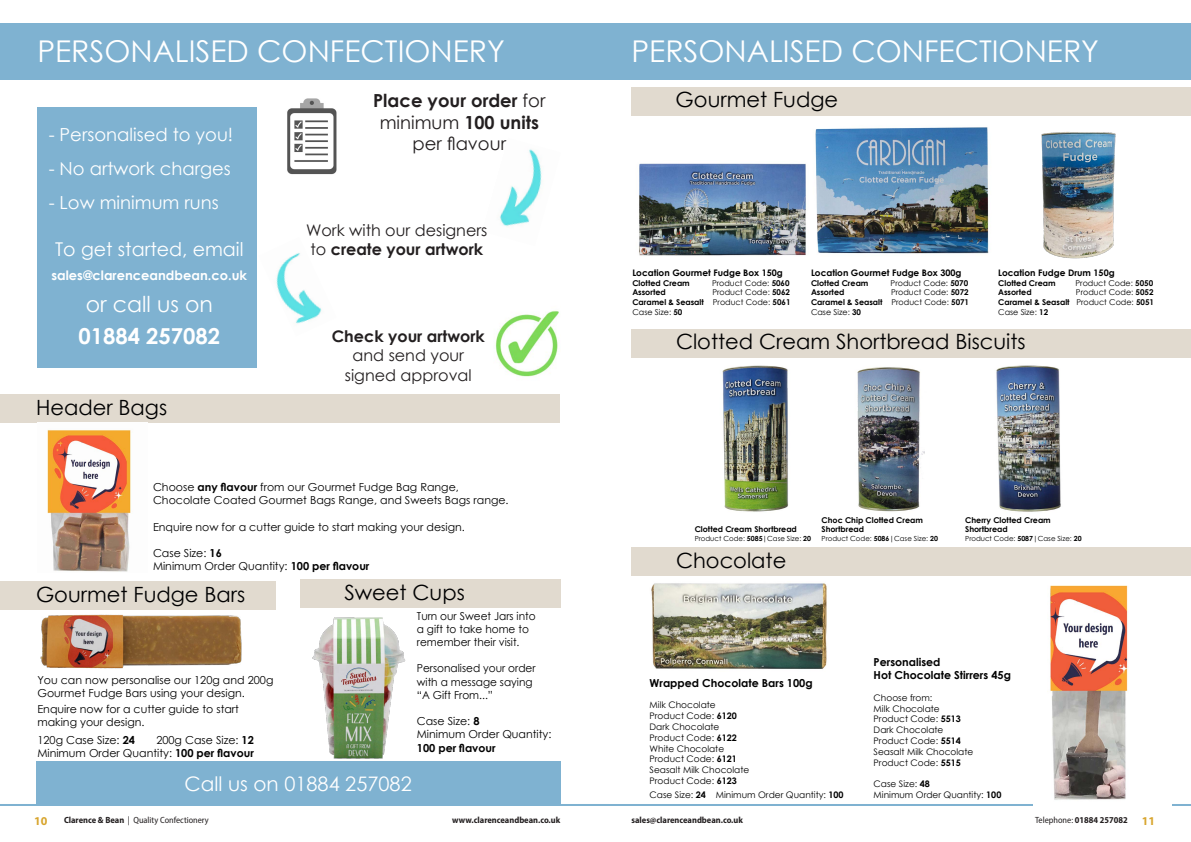
<style>
.page{position:relative;width:1191px;height:842px;background:#fff}
.page>*{position:absolute;margin:0;border:0;box-sizing:border-box;transform-origin:0 0}
.t1{font:30px "Century Gothic";color:#fff}
.t2{font:700 22px "Century Gothic";color:#fff}
.t3{font:22px "Century Gothic";color:#fff}
.t4{font:21px "Century Gothic";color:#000001}
.t5{font:20px "Century Gothic";color:#fff}
.t6{font:19px "Century Gothic";color:#fff}
.t7{font:18px "Century Gothic";color:#fff}
.t8{font:700 18px/21.6px "Century Gothic";color:#231f20;text-align:center}
.t9{font:18px "Century Gothic";color:#231f20}
.t10{font:16px/19.2px "Century Gothic";color:#231f20}
.t11{font:700 16px "Century Gothic";color:#231f20}
.t12{font:700 13px "Century Gothic";color:#fff}
.t13{font:700 12px "Myriad Pro";color:#d8a52e}
.t14{font:11px/13.2px "Century Gothic";color:#000}
.t15{font:11px/13.2px "Century Gothic";color:#000;scale:.96 1}
.t16{font:700 11px "Century Gothic";color:#000}
.t17{font:9px/10.8px "Century Gothic";color:#000}
.t18{font:700 semi-condensed 9px "Myriad Pro";color:#231f20}
.t19{font:700 9px "Century Gothic";color:#000}
.t20{font:semi-condensed 9px "Myriad Pro";color:#231f20}
.t21{font:700 8px/9.6px "Century Gothic";color:#000}
.t22{font:8px "Century Gothic";color:#000}
.t23{font:7px "Century Gothic";color:#000}
.s1{font-weight:400}
.s2{font-weight:700}
.s3{font-stretch:normal;font-size:12px;color:#d8a52e}
</style>
<div class="page">
<div style="left:587px;top:23px;width:604px;height:56px;background:#7fb2d1"></div>
<hr style="left:578px;top:804px;width:613px;height:2px;background:#7fb2d1">
<div style="left:0;top:23px;width:595px;height:56px;background:#7fb2d1"></div>
<hr style="left:0;top:804px;width:609px;height:2px;background:#7fb2d1">
<img style="left:1033px;top:585px;width:138px;height:221px">
<div style="left:0;top:394px;width:559px;height:28px;background:#e1dacf"></div>
<img style="left:722px;top:365px;width:67px;height:147px">
<img style="left:857px;top:367px;width:68px;height:145px">
<img style="left:996px;top:365px;width:65px;height:147px">
<div style="left:632px;top:547px;width:559px;height:28px;background:#e1dacf"></div>
<img style="left:651px;top:583px;width:176px;height:86px">
<img style="left:500px;top:149px;width:42px;height:78px">
<img style="left:276px;top:253px;width:46px;height:71px">
<div style="left:37px;top:108px;width:220px;height:260px;background:#7fb2d1"></div>
<div style="left:36px;top:762px;width:524px;height:44px;background:#7fb2d1"></div>
<img style="left:47px;top:430px;width:84px;height:142px">
<div style="left:631px;top:87px;width:560px;height:28px;background:#e1dacf"></div>
<img style="left:639px;top:163px;width:167px;height:93px">
<img style="left:815px;top:127px;width:174px;height:127px">
<img style="left:1041px;top:132px;width:75px;height:126px">
<img style="left:287px;top:98px;width:50px;height:77px">
<img style="left:495px;top:310px;width:64px;height:67px">
<div style="left:632px;top:329px;width:559px;height:28px;background:#e1dacf"></div>
<div style="left:0;top:581px;width:275px;height:28px;background:#e1dacf"></div>
<div style="left:300px;top:579px;width:261px;height:28px;background:#e1dacf"></div>
<img style="left:302px;top:617px;width:110px;height:145px">
<img style="left:40px;top:614px;width:202px;height:55px">
<p class="t1" style="left:37px;top:30px;width:469px">PERSONALISED CONFECTIONERY</p>
<p class="t1" style="left:631px;top:30px;width:469px">PERSONALISED CONFECTIONERY</p>
<p class="t7" style="left:49px;top:122px;width:186px">- Personalised to you!</p>
<p class="t7" style="left:49px;top:156px;width:184px">- No artwork charges</p>
<p class="t7" style="left:49px;top:190px;width:172px">- Low minimum runs</p>
<p class="t6" style="left:55px;top:236px;width:190px">To get started, email</p>
<p class="t12" style="left:52px;top:266px;width:197px">sales@clarenceandbean.co.uk</p>
<p class="t3" style="left:86px;top:289px;width:129px">or call us on</p>
<p class="t2" style="left:78px;top:319px;width:143px">01884 257082</p>
<p class="t4" style="left:36px;top:392px;width:133px">Header Bags</p>
<p class="t8" style="left:373px;top:89px;width:174px">Place your order <span class="s1">for minimum</span> 100 units</p>
<p class="t9" style="left:412px;top:131px;width:95px">per flavour</p>
<p class="t10" style="left:306px;top:220px;width:183px">Work with our designers to <span class="s2">create your artwork</span></p>
<p class="t11" style="left:332px;top:324px;width:154px">Check your artwork</p>
<p class="t10" style="left:352px;top:346px;width:113px">and send your</p>
<p class="t10" style="left:345px;top:365px;width:128px">signed approval</p>
<p class="t14" style="left:153px;top:480px;width:307px">Choose <span class="s2">any flavour</span> from our Gourmet Fudge Bag Range,</p>
<p class="t14" style="left:153px;top:494px;width:357px">Chocolate Coated Gourmet Bags Range, and Sweets Bags range.</p>
<p class="t14" style="left:153px;top:520px;width:313px">Enquire now for a cutter guide to start making your design.</p>
<p class="t14" style="left:153px;top:546px;width:70px">Case Size: <span class="s2">16</span></p>
<p class="t14" style="left:153px;top:560px;width:218px">Minimum Order Quantity: <span class="s2">100 per flavour</span></p>
<p class="t4" style="left:36px;top:579px;width:211px">Gourmet Fudge Bars</p>
<p class="t14" style="left:37px;top:673px;width:237px">You can now personalise our 120g and 200g<br>Gourmet Fudge Bars using your design.</p>
<p class="t14" style="left:37px;top:702px;width:203px">Enquire now for a cutter guide to start making your design.</p>
<p class="t14" style="left:37px;top:733px;width:99px">120g Case Size: <span class="s2">24</span></p>
<p class="t14" style="left:156px;top:733px;width:99px">200g Case Size: <span class="s2">12</span></p>
<p class="t14" style="left:37px;top:746px;width:218px">Minimum Order Quantity: <span class="s2">100 per flavour</span></p>
<p class="t4" style="left:344px;top:577px;width:122px">Sweet Cups</p>
<p class="t15" style="left:417px;top:609px;width:125px">Turn our Sweet Jars into a gift to take home to remember their visit.</p>
<p class="t15" style="left:417px;top:661px;width:125px">Personalised your order with a message saying “A Gift From...”</p>
<p class="t14" style="left:417px;top:714px;width:64px">Case Size: <span class="s2">8</span></p>
<p class="t14" style="left:417px;top:727px;width:136px">Minimum Order Quantity:<br><span class="s2">100 per flavour</span></p>
<p class="t5" style="left:184px;top:770px;width:229px">Call us on 01884 257082</p>
<p class="t4" style="left:675px;top:85px;width:164px">Gourmet Fudge</p>
<p class="t19" style="left:632px;top:266px;width:152px">Location Gourmet Fudge Box 150g</p>
<p class="t21" style="left:632px;top:278px;width:59px">Clotted Cream</p>
<p class="t22" style="left:712px;top:277px;width:79px">Product Code: <span class="s2">5060</span></p>
<p class="t21" style="left:632px;top:287px;width:35px">Assorted</p>
<p class="t22" style="left:712px;top:287px;width:79px">Product Code: <span class="s2">5062</span></p>
<p class="t21" style="left:632px;top:297px;width:160px">Caramel &amp; Seasalt <span class="s1">Product Code:</span> 5061</p>
<p class="t22" style="left:632px;top:306px;width:52px">Case Size: <span class="s2">50</span></p>
<p class="t19" style="left:811px;top:266px;width:152px">Location Gourmet Fudge Box 300g</p>
<p class="t21" style="left:811px;top:278px;width:59px">Clotted Cream</p>
<p class="t22" style="left:890px;top:277px;width:79px">Product Code: <span class="s2">5070</span></p>
<p class="t21" style="left:811px;top:287px;width:35px">Assorted</p>
<p class="t22" style="left:891px;top:287px;width:79px">Product Code: <span class="s2">5072</span></p>
<p class="t21" style="left:811px;top:297px;width:160px">Caramel &amp; Seasalt <span class="s1">Product Code:</span> 5071</p>
<p class="t22" style="left:811px;top:306px;width:52px">Case Size: <span class="s2">30</span></p>
<p class="t19" style="left:998px;top:266px;width:118px">Location Fudge Drum 150g</p>
<p class="t21" style="left:998px;top:278px;width:59px">Clotted Cream</p>
<p class="t22" style="left:1075px;top:277px;width:79px">Product Code: <span class="s2">5050</span></p>
<p class="t21" style="left:998px;top:287px;width:35px">Assorted</p>
<p class="t22" style="left:1076px;top:287px;width:79px">Product Code: <span class="s2">5052</span></p>
<p class="t21" style="left:998px;top:297px;width:157px">Caramel &amp; Seasalt <span class="s1">Product Code:</span> 5051</p>
<p class="t22" style="left:998px;top:306px;width:52px">Case Size: <span class="s2">12</span></p>
<p class="t4" style="left:676px;top:327px;width:351px">Clotted Cream Shortbread Biscuits</p>
<p class="t21" style="left:694px;top:524px;width:104px">Clotted Cream Shortbread</p>
<p class="t23" style="left:694px;top:533px;width:118px">Product Code: <span class="s2">5085</span>|Case Size: <span class="s2">20</span></p>
<p class="t4" style="left:676px;top:545px;width:112px">Chocolate</p>
<p class="t21" style="left:821px;top:515px;width:103px">Choc Chip Clotted Cream<br>Shortbread</p>
<p class="t23" style="left:821px;top:533px;width:118px">Product Code: <span class="s2">5086</span>|Case Size: <span class="s2">20</span></p>
<p class="t21" style="left:965px;top:515px;width:87px">Cherry Clotted Cream<br>Shortbread</p>
<p class="t23" style="left:965px;top:533px;width:118px">Product Code: <span class="s2">5087</span>|Case Size: <span class="s2">20</span></p>
<p class="t16" style="left:649px;top:674px;width:165px">Wrapped Chocolate Bars 100g</p>
<p class="t17" style="left:649px;top:700px;width:89px">Milk Chocolate<br>Product Code: <span class="s2">6120</span></p>
<p class="t17" style="left:649px;top:721px;width:71px">Dark Chocolate</p>
<p class="t17" style="left:649px;top:732px;width:89px">Product Code: <span class="s2">6122</span></p>
<p class="t17" style="left:649px;top:743px;width:76px">White Chocolate</p>
<p class="t17" style="left:649px;top:754px;width:89px">Product Code: <span class="s2">6121</span></p>
<p class="t17" style="left:649px;top:764px;width:101px">Seasalt Milk Chocolate</p>
<p class="t17" style="left:649px;top:775px;width:89px">Product Code: <span class="s2">6123</span></p>
<p class="t17" style="left:649px;top:789px;width:196px">Case Size: <span class="s2">24</span> Minimum Order Quantity: <span class="s2">100</span></p>
<p class="t16" style="left:873px;top:654px;width:68px">Personalised</p>
<p class="t16" style="left:873px;top:667px;width:139px">Hot Chocolate Stirrers 45g</p>
<p class="t17" style="left:873px;top:692px;width:60px">Choose from:</p>
<p class="t17" style="left:873px;top:703px;width:68px">Milk Chocolate</p>
<p class="t17" style="left:873px;top:714px;width:89px">Product Code: <span class="s2">5513</span></p>
<p class="t17" style="left:873px;top:724px;width:71px">Dark Chocolate</p>
<p class="t17" style="left:873px;top:735px;width:89px">Product Code: <span class="s2">5514</span></p>
<p class="t17" style="left:873px;top:746px;width:101px">Seasalt Milk Chocolate</p>
<p class="t17" style="left:873px;top:757px;width:89px">Product Code: <span class="s2">5515</span></p>
<p class="t17" style="left:873px;top:778px;width:129px">Case Size: <span class="s2">48<br></span>Minimum Order Quantity: <span class="s2">100</span></p>
<p class="t13" style="left:34px;top:814px;width:15px">10</p>
<p class="t20" style="left:64px;top:815px;width:146px"><span class="s2">Clarence &amp; Bean</span> | Quality Confectionery</p>
<p class="t18" style="left:452px;top:814px;width:109px">www.clarenceandbean.co.uk</p>
<p class="t18" style="left:631px;top:814px;width:113px">sales@clarenceandbean.co.uk</p>
<p class="t18" style="left:1035px;top:814px;width:121px"><span class="s1">Telephone:</span> 01884 257082 <span class="s3">11</span></p>
</div>
